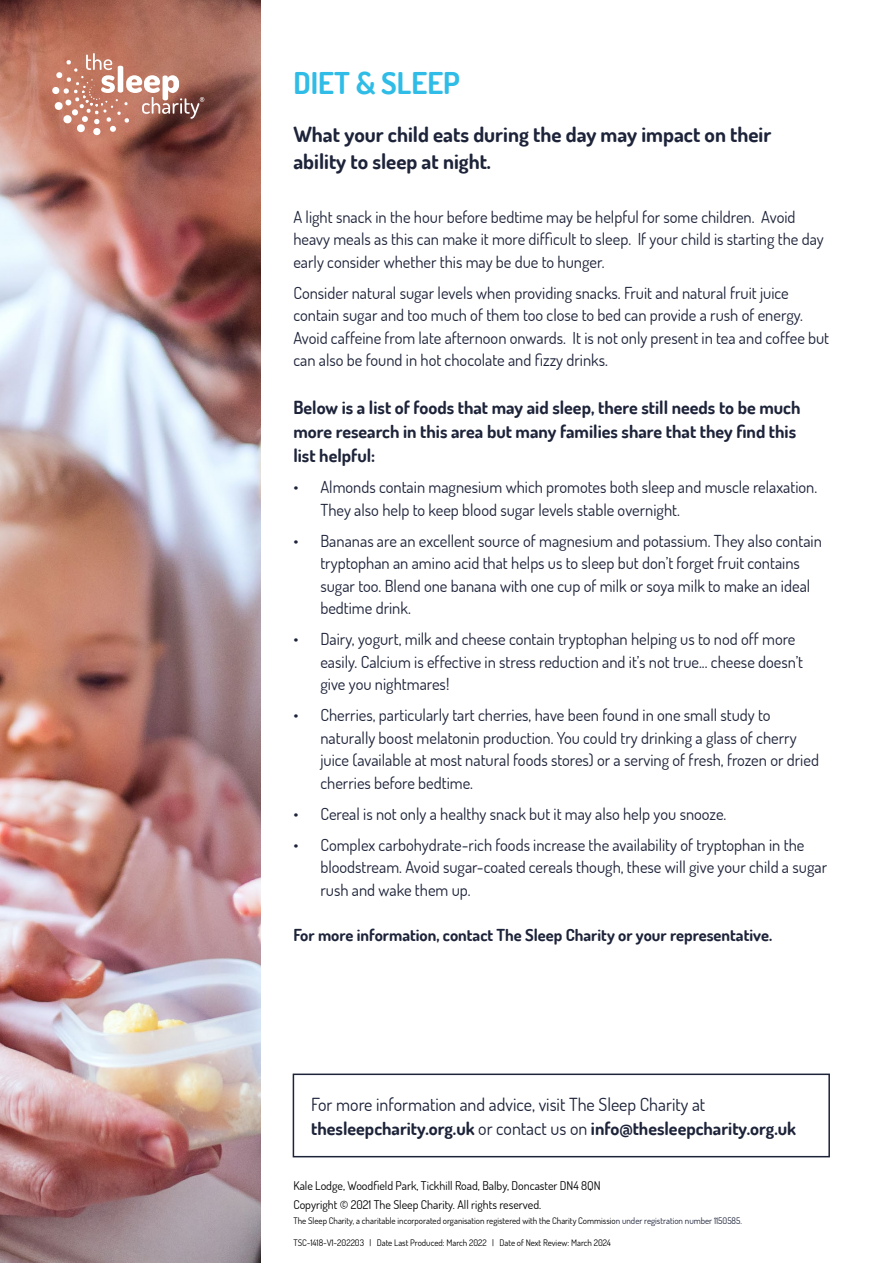
<style>
.page{position:relative;width:893px;height:1263px;background:#fff}
.page>*{position:absolute;margin:0;border:0;box-sizing:border-box;transform-origin:0 0}
.t1{font:700 30px "Dosis";color:#2fbce6}
.t2{font:700 21px/27px "Dosis";color:#1d2339}
.t3{font:700 18px/24px "Dosis";color:#1d2339}
.t4{font:18px/24px "Dosis";color:#1d2339}
.t5{font:16.5px/22.5px "Dosis";color:#1d2339}
.t6{font:700 16.5px "Dosis";color:#1d2339}
.t7{font:12px/18.6px "Dosis";color:#000}
.t8{font:9px "Dosis";color:#000}
.s1{font-weight:700}
.s2{color:#1d2339}
</style>
<div class="page">
<img style="left:0;top:0;width:260px;height:1263px">
<div style="left:293px;top:1073px;width:537px;height:84px;border:2px solid #1d2339"></div>
<svg style="left:52px;top:53px;width:152px;height:83px;background:#bb8273"></svg>
<h1 class="t1" style="left:293px;top:64px;width:168px">DIET &amp; SLEEP</h1>
<p class="t2" style="left:293px;top:120px;width:479px">What your child eats during the day may impact on their ability to sleep at night.</p>
<p class="t5" style="left:293px;top:205px;width:532px">A light snack in the hour before bedtime may be helpful for some children. Avoid heavy meals as this can make it more difficult to sleep. If your child is starting the day early consider whether this may be due to hunger.</p>
<p class="t5" style="left:293px;top:281px;width:537px">Consider natural sugar levels when providing snacks. Fruit and natural fruit juice contain sugar and too much of them too close to bed can provide a rush of energy.<br>Avoid caffeine from late afternoon onwards. It is not only present in tea and coffee but can also be found in hot chocolate and fizzy drinks.</p>
<p class="t3" style="left:293px;top:395px;width:509px">Below is a list of foods that may aid sleep, there still needs to be much more research in this area but many families share that they find this list helpful:</p>
<p class="t5" style="left:320px;top:475px;width:498px;text-indent:-27px">• Almonds contain magnesium which promotes both sleep and muscle relaxation.<br>They also help to keep blood sugar levels stable overnight.</p>
<p class="t5" style="left:320px;top:529px;width:503px;text-indent:-27px">• Bananas are an excellent source of magnesium and potassium. They also contain tryptophan an amino acid that helps us to sleep but don’t forget fruit contains sugar too. Blend one banana with one cup of milk or soya milk to make an ideal bedtime drink.</p>
<p class="t5" style="left:320px;top:627px;width:484px;text-indent:-27px">• Dairy, yogurt, milk and cheese contain tryptophan helping us to nod off more easily. Calcium is effective in stress reduction and it’s not true... cheese doesn’t give you nightmares!</p>
<p class="t5" style="left:320px;top:703px;width:500px;text-indent:-27px">• Cherries, particularly tart cherries, have been found in one small study to naturally boost melatonin production. You could try drinking a glass of cherry juice (available at most natural foods stores) or a serving of fresh, frozen or dried cherries before bedtime.</p>
<p class="t5" style="left:293px;top:802px;width:434px">• Cereal is not only a healthy snack but it may also help you snooze.</p>
<p class="t5" style="left:320px;top:833px;width:508px;text-indent:-27px">• Complex carbohydrate-rich foods increase the availability of tryptophan in the bloodstream. Avoid sugar-coated cereals though, these will give your child a sugar rush and wake them up.</p>
<p class="t6" style="left:293px;top:924px;width:480px">For more information, contact The Sleep Charity or your representative.</p>
<p class="t4" style="left:311px;top:1091px;width:486px">For more information and advice, visit The Sleep Charity at <span class="s1">thesleepcharity.org.uk</span> or contact us on <span class="s1">info@thesleepcharity.org.uk</span></p>
<p class="t7" style="left:293px;top:1176px;width:309px">Kale Lodge, Woodfield Park, Tickhill Road, Balby, Doncaster DN4 8QN<br>Copyright © 2021 The Sleep Charity. All rights reserved.</p>
<p class="t8" style="left:293px;top:1215px;width:450px">The Sleep Charity, a charitable incorporated organisation registered with the Charity Commissio<span class="s2">n under registration number 1150585.</span></p>
<p class="t8" style="left:293px;top:1237px;width:319px">TSC-1418-V1-202203 | Date Last Produced: March 2022 | Date of Next Review: March 2024</p>
</div>
